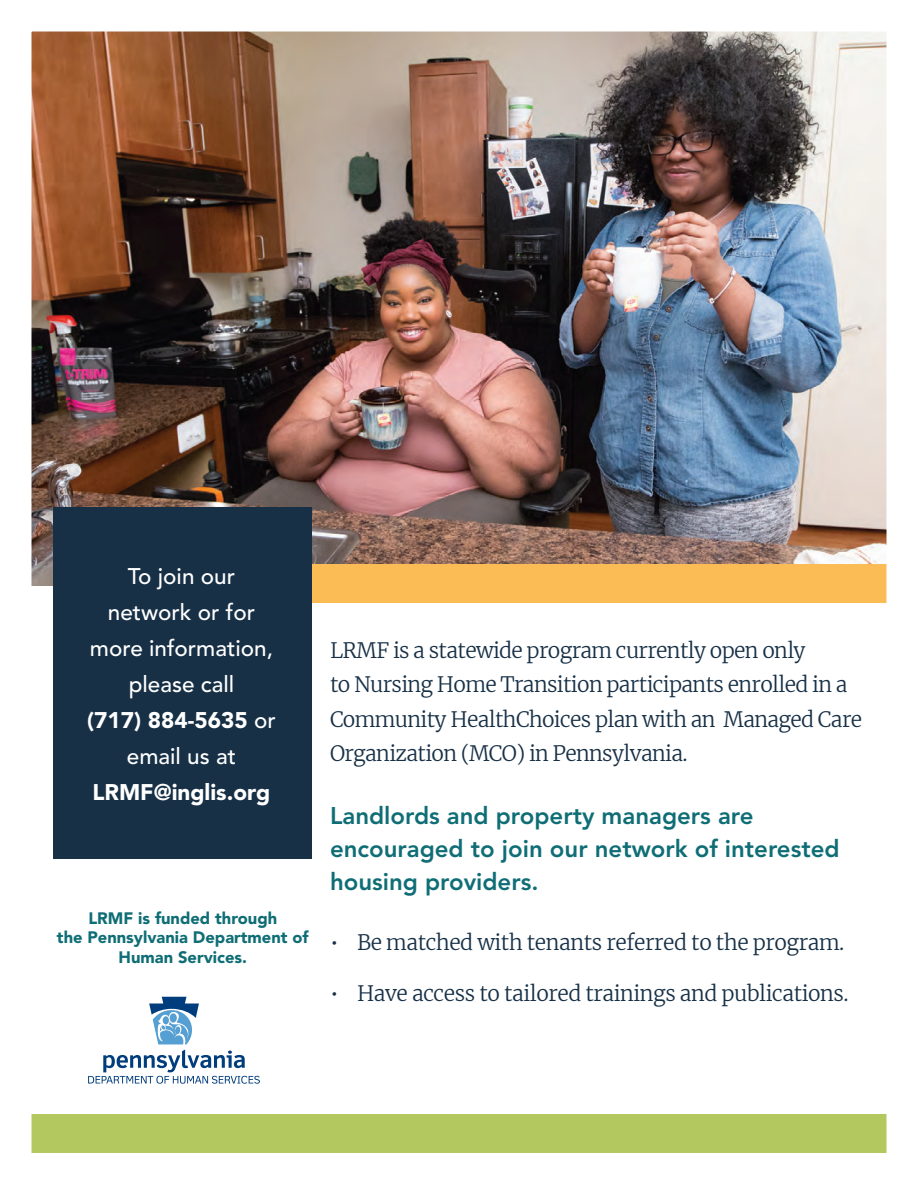
<style>
.page{position:relative;width:918px;height:1188px;background:#fff}
.page>*{position:absolute;margin:0;border:0;box-sizing:border-box;transform-origin:0 0}
.t1{font:800 24px/33px "Avenir LT Std";color:#0f6e75}
.t2{font:500 22.5px/36px "Avenir LT Std";color:#fff;text-align:center}
.t3{font:300 21px/34.5px "Merriweather";letter-spacing:-.03em;color:#173046}
.t4{font:900 16.5px/19.8px "Avenir LT Std";color:#0f6e75;text-align:center}
.s1{font-weight:900}
</style>
<div class="page">
<img style="left:31px;top:31px;width:856px;height:1122px">
<p class="t2" style="left:87px;top:559px;width:190px">To join our network or for more information, please call<br><span class="s1">(717) 884-5635</span> or email us at<br><span class="s1">LRMF@inglis.org</span></p>
<p class="t4" style="left:57px;top:908px;width:253px">LRMF is funded through<br>the Pennsylvania Department of<br>Human Services.</p>
<p class="t3" style="left:330px;top:632px;width:534px">LRMF is a statewide program currently open only<br>to Nursing Home Transition participants enrolled in a Community HealthChoices plan with an Managed Care Organization (MCO) in Pennsylvania.</p>
<p class="t1" style="left:330px;top:800px;width:511px">Landlords and property managers are encouraged to join our network of interested housing providers.</p>
<p class="t3" style="left:330px;top:925px;width:516px">• Be matched with tenants referred to the program.</p>
<p class="t3" style="left:330px;top:975px;width:520px">• Have access to tailored trainings and publications.</p>
</div>
